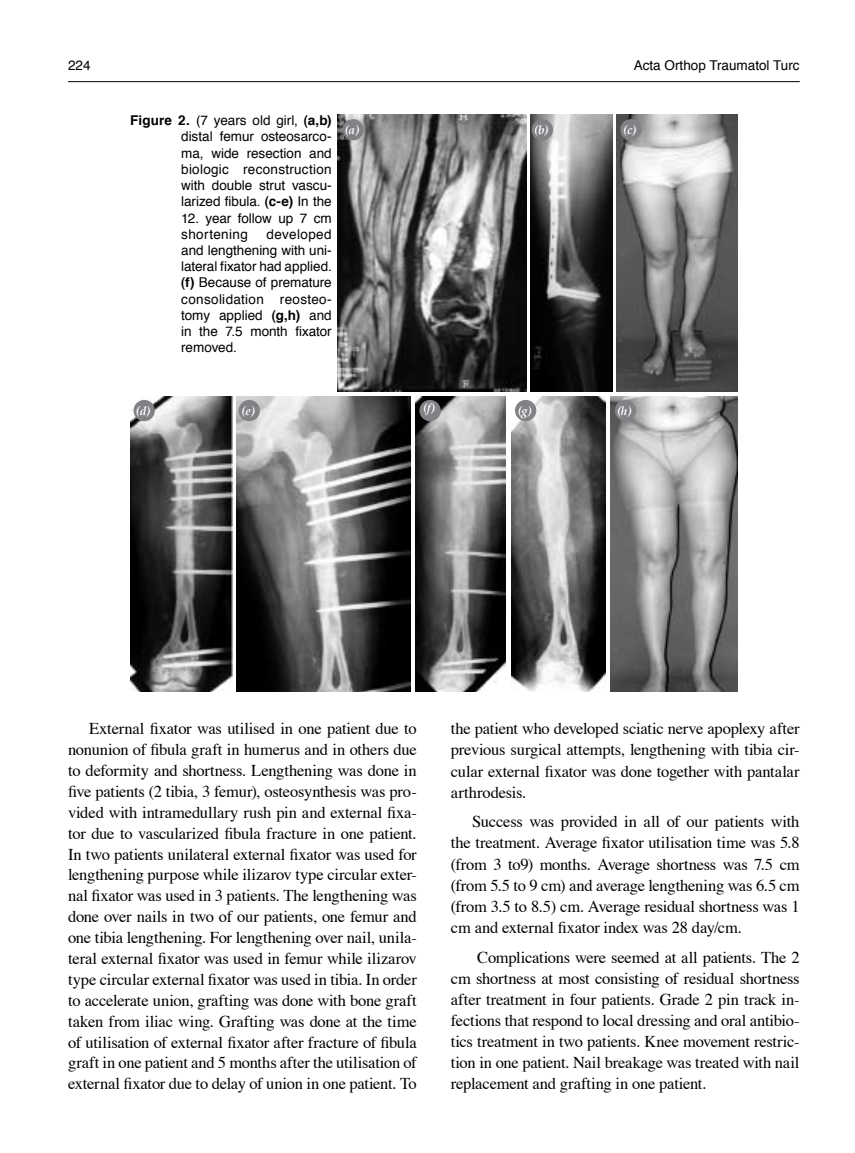
<style>
.page{position:relative;width:855px;height:1153px;background:#fff}
.page>*{position:absolute;margin:0;border:0;box-sizing:border-box;transform-origin:0 0}
.t1{font:16.5px/20.9px "Times";letter-spacing:-.015em;color:#000;text-align:justify}
.t2{font:13.5px/16.2px "Helvetica";color:#000;text-align:justify}
.t3{font:italic 700 12px "Palatino";color:#fff}
.s1{font-weight:700}
</style>
<div class="page">
<hr style="left:68px;top:81px;width:731px;height:1px;background:#000">
<img style="left:337px;top:115px;width:189px;height:276px">
<img style="left:616px;top:115px;width:121px;height:276px">
<img style="left:530px;top:115px;width:83px;height:276px">
<img style="left:130px;top:396px;width:102px;height:295px">
<img style="left:236px;top:396px;width:174px;height:295px">
<img style="left:415px;top:396px;width:90px;height:295px">
<img style="left:511px;top:396px;width:94px;height:295px">
<img style="left:610px;top:396px;width:127px;height:295px">
<div style="left:342px;top:119px;width:22px;height:21px;background:#808285;border-radius:50%"></div>
<div style="left:134px;top:400px;width:21px;height:21px;background:#808285;border-radius:50%"></div>
<div style="left:239px;top:400px;width:21px;height:21px;background:#808285;border-radius:50%"></div>
<div style="left:419px;top:400px;width:22px;height:21px;background:#808285;border-radius:50%"></div>
<div style="left:515px;top:400px;width:21px;height:21px;background:#808285;border-radius:50%"></div>
<div style="left:615px;top:400px;width:21px;height:21px;background:#808285;border-radius:50%"></div>
<div style="left:531px;top:119px;width:22px;height:21px;background:#808285;border-radius:50%"></div>
<div style="left:620px;top:119px;width:21px;height:21px;background:#808285;border-radius:50%"></div>
<p class="t2" style="left:68px;top:57px;width:24px">224</p>
<p class="t2" style="left:634px;top:57px;width:167px">Acta Orthop Traumatol Turc</p>
<p class="t2" style="left:181px;top:112px;width:152px;text-indent:-51px"><span class="s1">Figure 2.</span> (7 years old girl, <span class="s1">(a,b) </span>distal femur osteosarco&shy;ma, wide resection and biologic reconstruction with double strut vascu&shy;larized fibula. <span class="s1">(c-e)</span> In the</p>
<p class="t2" style="left:181px;top:209px;width:152px">12. year follow up 7 cm shortening</p>
<p class="t2" style="left:181px;top:225px;width:152px;text-indent:85px">developed and lengthening with uni&shy;lateral fixator had applied. <span class="s1">(f)</span> Because of premature consolidation reosteo&shy;tomy applied <span class="s1">(g,h)</span> and in the 7.5 month fixator removed.</p>
<p class="t3" style="left:345px;top:123px;width:16px">(a)</p>
<p class="t3" style="left:534px;top:123px;width:16px">(b)</p>
<p class="t3" style="left:623px;top:123px;width:15px">(c)</p>
<p class="t3" style="left:136px;top:403px;width:16px">(d)</p>
<p class="t3" style="left:242px;top:403px;width:15px">(e)</p>
<p class="t3" style="left:423px;top:400px;width:13px">(f)</p>
<p class="t3" style="left:517px;top:403px;width:15px">(g)</p>
<p class="t3" style="left:617px;top:403px;width:16px">(h)</p>
<p class="t1" style="left:68px;top:716px;width:350px;text-indent:21px">External fixator was utilised in one patient due to nonunion of fibula graft in humerus and in others due to deformity and shortness. Lengthening was done in five patients (2 tibia, 3 femur), osteosynthesis was pro&shy;vided with intramedullary rush pin and external fixa&shy;tor due to vascularized fibula fracture in one patient.<br>In two patients unilateral external fixator was used for lengthening purpose while ilizarov type circular exter&shy;nal fixator was used in 3 patients. The lengthening was done over nails in two of our patients, one femur and one tibia lengthening. For lengthening over nail, unila&shy;teral external fixator was used in femur while ilizarov type circular external fixator was used in tibia. In order to accelerate union, grafting was done with bone graft taken from iliac wing. Grafting was done at the time of utilisation of external fixator after fracture of fibula graft in one patient and 5 months after the utilisation of external fixator due to delay of union in one patient. To</p>
<p class="t1" style="left:451px;top:716px;width:350px">the patient who developed sciatic nerve apoplexy after previous surgical attempts, lengthening with tibia cir&shy;cular external fixator was done together with pantalar arthrodesis.</p>
<p class="t1" style="left:451px;top:809px;width:350px;text-indent:21px">Success was provided in all of our patients with the treatment. Average fixator utilisation time was 5.8 (from 3 to9) months. Average shortness was 7.5 cm (from 5.5 to 9 cm) and average lengthening was 6.5 cm (from 3.5 to 8.5) cm. Average residual shortness was 1 cm and external fixator index was 28 day/cm.</p>
<p class="t1" style="left:451px;top:944px;width:350px;text-indent:26px">Complications were seemed at all patients. The 2 cm shortness at most consisting of residual shortness after treatment in four patients. Grade 2 pin track in&shy;fections that respond to local dressing and oral antibio&shy;tics treatment in two patients. Knee movement restric&shy;tion in one patient. Nail breakage was treated with nail replacement and grafting in one patient.</p>
</div>
